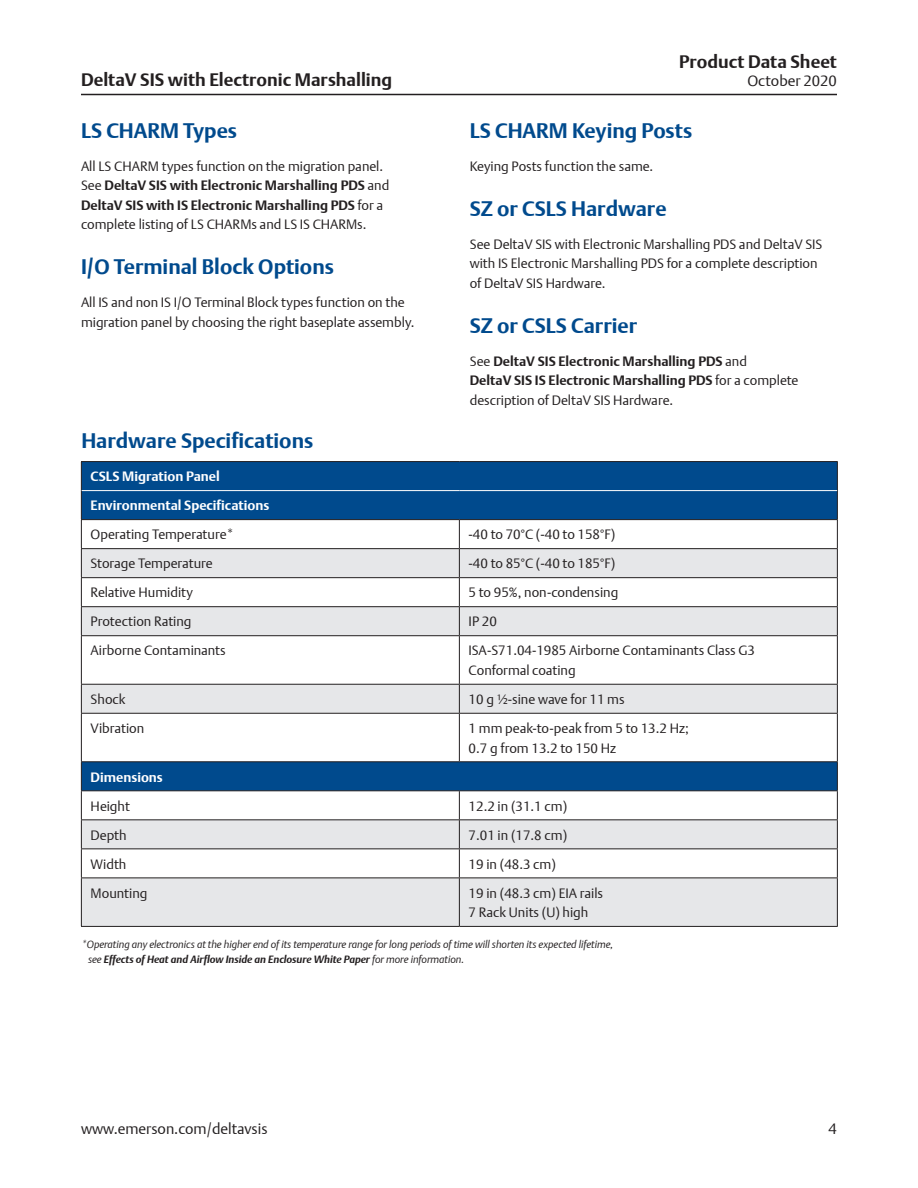
<style>
.page{position:relative;width:918px;height:1188px;background:#fff}
.page>*{position:absolute;margin:0;border:0;box-sizing:border-box;transform-origin:0 0}
.Subhead_1{font:700 21px "DTL Argo T";color:#004a8d}
.t1{font:700 18px "DTL Argo T";color:#231f20}
.t2{font:15px "DTL Argo T Light";color:#231f20}
.Body_Text{font:13.5px/19.5px "DTL Argo T Light";color:#231f20}
.Body_Text-2{font:700 13.5px/19.5px "DTL Argo T";color:#231f20}
.Table_Header{font:700 13.5px "DTL Argo T";color:#fff}
.Footnote_1{font:italic 10.5px/15px "DTL Argo T Light";letter-spacing:-.005em;color:#231f20}
.s1{font-family:"DTL Argo T";font-weight:700}
.s2{font-family:"DTL Argo T Light";font-weight:400}
</style>
<div class="page">
<hr style="left:81px;top:94px;width:756px;height:1px;background:#231f20">
<svg style="left:82px;top:462px;width:755px;height:86px;fill:#004a8d"></svg>
<svg style="left:82px;top:549px;width:755px;height:377px"></svg>
<hr style="left:81px;top:548px;width:378px;height:1px;background:#231f20">
<hr style="left:459px;top:548px;width:379px;height:1px;background:#231f20">
<hr style="left:81px;top:577px;width:378px;height:1px;background:#231f20">
<hr style="left:459px;top:577px;width:379px;height:1px;background:#231f20">
<hr style="left:459px;top:636px;width:1px;height:48px;background:#231f20">
<hr style="left:459px;top:714px;width:1px;height:47px;background:#231f20">
<hr style="left:81px;top:636px;width:1px;height:48px;background:#231f20">
<hr style="left:837px;top:636px;width:1px;height:48px;background:#231f20">
<hr style="left:81px;top:714px;width:1px;height:47px;background:#231f20">
<hr style="left:837px;top:714px;width:1px;height:47px;background:#231f20">
<hr style="left:81px;top:461px;width:378px;height:1px;background:#231f20">
<hr style="left:459px;top:461px;width:379px;height:1px;background:#231f20">
<hr style="left:81px;top:519px;width:378px;height:1px;background:#231f20">
<hr style="left:459px;top:519px;width:379px;height:1px;background:#231f20">
<hr style="left:81px;top:761px;width:378px;height:1px;background:#231f20">
<hr style="left:459px;top:761px;width:379px;height:1px;background:#231f20">
<hr style="left:81px;top:790px;width:378px;height:1px;background:#231f20">
<hr style="left:459px;top:790px;width:379px;height:1px;background:#231f20">
<hr style="left:82px;top:490px;width:377px;height:1px;background:#fff">
<hr style="left:459px;top:490px;width:378px;height:1px;background:#fff">
<hr style="left:81px;top:606px;width:378px;height:1px;background:#231f20">
<svg style="left:81px;top:462px;width:1px;height:173px"></svg>
<hr style="left:81px;top:635px;width:378px;height:1px;background:#231f20">
<hr style="left:459px;top:606px;width:379px;height:1px;background:#231f20">
<svg style="left:459px;top:520px;width:1px;height:115px"></svg>
<svg style="left:837px;top:462px;width:1px;height:173px"></svg>
<hr style="left:459px;top:635px;width:379px;height:1px;background:#231f20">
<hr style="left:81px;top:684px;width:378px;height:1px;background:#231f20">
<svg style="left:81px;top:685px;width:1px;height:28px"></svg>
<hr style="left:81px;top:713px;width:378px;height:1px;background:#231f20">
<hr style="left:459px;top:684px;width:379px;height:1px;background:#231f20">
<svg style="left:459px;top:685px;width:1px;height:28px"></svg>
<svg style="left:837px;top:685px;width:1px;height:28px"></svg>
<hr style="left:459px;top:713px;width:379px;height:1px;background:#231f20">
<hr style="left:81px;top:819px;width:378px;height:1px;background:#231f20">
<svg style="left:81px;top:762px;width:1px;height:116px"></svg>
<hr style="left:81px;top:848px;width:378px;height:1px;background:#231f20">
<hr style="left:459px;top:819px;width:379px;height:1px;background:#231f20">
<svg style="left:459px;top:791px;width:1px;height:87px"></svg>
<svg style="left:837px;top:762px;width:1px;height:116px"></svg>
<hr style="left:459px;top:848px;width:379px;height:1px;background:#231f20">
<hr style="left:81px;top:878px;width:378px;height:1px;background:#231f20">
<hr style="left:81px;top:878px;width:1px;height:48px;background:#231f20">
<hr style="left:81px;top:926px;width:378px;height:1px;background:#231f20">
<hr style="left:459px;top:878px;width:379px;height:1px;background:#231f20">
<hr style="left:459px;top:878px;width:1px;height:48px;background:#231f20">
<hr style="left:837px;top:878px;width:1px;height:48px;background:#231f20">
<hr style="left:459px;top:926px;width:379px;height:1px;background:#231f20">
<h2 class="t1" style="left:679px;top:51px;width:159px">Product Data Sheet</h2>
<h2 class="t1" style="left:81px;top:69px;width:313px">DeltaV SIS with Electronic Marshalling</h2>
<p class="t2" style="left:747px;top:72px;width:91px">October 2020</p>
<p class="Subhead_1" style="left:81px;top:118px;width:158px">LS CHARM Types</p>
<p class="Body_Text" style="left:81px;top:156px;width:310px">All LS CHARM types function on the migration panel.<br>See <span class="s1">DeltaV SIS with Electronic Marshalling PDS</span> and <span class="s1">DeltaV SIS with IS Electronic Marshalling PDS</span> for a complete listing of LS CHARMs and LS IS CHARMs.</p>
<p class="Subhead_1" style="left:81px;top:254px;width:254px">I/O Terminal Block Options</p>
<p class="Body_Text" style="left:81px;top:293px;width:335px">All IS and non IS I/O Terminal Block types function on the migration panel by choosing the right baseplate assembly.</p>
<p class="Subhead_1" style="left:470px;top:118px;width:224px">LS CHARM Keying Posts</p>
<p class="Body_Text" style="left:470px;top:156px;width:185px">Keying Posts function the same.</p>
<p class="Subhead_1" style="left:470px;top:196px;width:198px">SZ or CSLS Hardware</p>
<p class="Body_Text" style="left:470px;top:234px;width:354px">See DeltaV SIS with Electronic Marshalling PDS and DeltaV SIS with IS Electronic Marshalling PDS for a complete description of DeltaV SIS Hardware.</p>
<p class="Subhead_1" style="left:470px;top:313px;width:169px">SZ or CSLS Carrier</p>
<p class="Body_Text-2" style="left:470px;top:351px;width:330px"><span class="s2">See</span> DeltaV SIS Electronic Marshalling PDS <span class="s2">and<br></span>DeltaV SIS IS Electronic Marshalling PDS <span class="s2">for a complete description of DeltaV SIS Hardware.</span></p>
<p class="Subhead_1" style="left:81px;top:428px;width:233px">Hardware Specifications</p>
<p class="Table_Header" style="left:91px;top:469px;width:131px">CSLS Migration Panel</p>
<p class="Table_Header" style="left:91px;top:498px;width:180px">Environmental Specifications</p>
<p class="Body_Text" style="left:91px;top:525px;width:145px">Operating Temperature*</p>
<p class="Body_Text" style="left:469px;top:525px;width:148px">-40 to 70°C (-40 to 158°F)</p>
<p class="Body_Text" style="left:91px;top:554px;width:124px">Storage Temperature</p>
<p class="Body_Text" style="left:469px;top:554px;width:148px">-40 to 85°C (-40 to 185°F)</p>
<p class="Body_Text" style="left:91px;top:583px;width:104px">Relative Humidity</p>
<p class="Body_Text" style="left:469px;top:583px;width:151px">5 to 95%, non-condensing</p>
<p class="Body_Text" style="left:91px;top:612px;width:102px">Protection Rating</p>
<p class="Body_Text" style="left:469px;top:612px;width:30px">IP 20</p>
<p class="Body_Text" style="left:91px;top:641px;width:137px">Airborne Contaminants</p>
<p class="Body_Text" style="left:469px;top:641px;width:288px">ISA-S71.04-1985 Airborne Contaminants Class G3<br>Conformal coating</p>
<p class="Body_Text" style="left:91px;top:689px;width:37px">Shock</p>
<p class="Body_Text" style="left:469px;top:689px;width:158px">10 g ½-sine wave for 11 ms</p>
<p class="Body_Text" style="left:91px;top:718px;width:55px">Vibration</p>
<p class="Body_Text" style="left:469px;top:718px;width:222px">1 mm peak-to-peak from 5 to 13.2 Hz;<br>0.7 g from 13.2 to 150 Hz</p>
<p class="Table_Header" style="left:91px;top:769px;width:74px">Dimensions</p>
<p class="Body_Text" style="left:91px;top:796px;width:41px">Height</p>
<p class="Body_Text" style="left:469px;top:796px;width:100px">12.2 in (31.1 cm)</p>
<p class="Body_Text" style="left:91px;top:825px;width:37px">Depth</p>
<p class="Body_Text" style="left:469px;top:825px;width:100px">7.01 in (17.8 cm)</p>
<p class="Body_Text" style="left:91px;top:854px;width:37px">Width</p>
<p class="Body_Text" style="left:469px;top:854px;width:89px">19 in (48.3 cm)</p>
<p class="Body_Text" style="left:91px;top:883px;width:58px">Mounting</p>
<p class="Body_Text" style="left:469px;top:883px;width:136px">19 in (48.3 cm) EIA rails<br>7 Rack Units (U) high</p>
<p class="Footnote_1" style="left:88px;top:937px;width:527px;text-indent:-7px">*Operating any electronics at the higher end of its temperature range for long periods of time will shorten its expected lifetime, see <span class="s1">Effects of Heat and Airflow Inside an Enclosure White Paper</span> for more information.</p>
<p class="t2" style="left:81px;top:1120px;width:188px">www.emerson.com/deltavsis</p>
<p class="t2" style="left:829px;top:1120px;width:10px">4</p>
</div>
